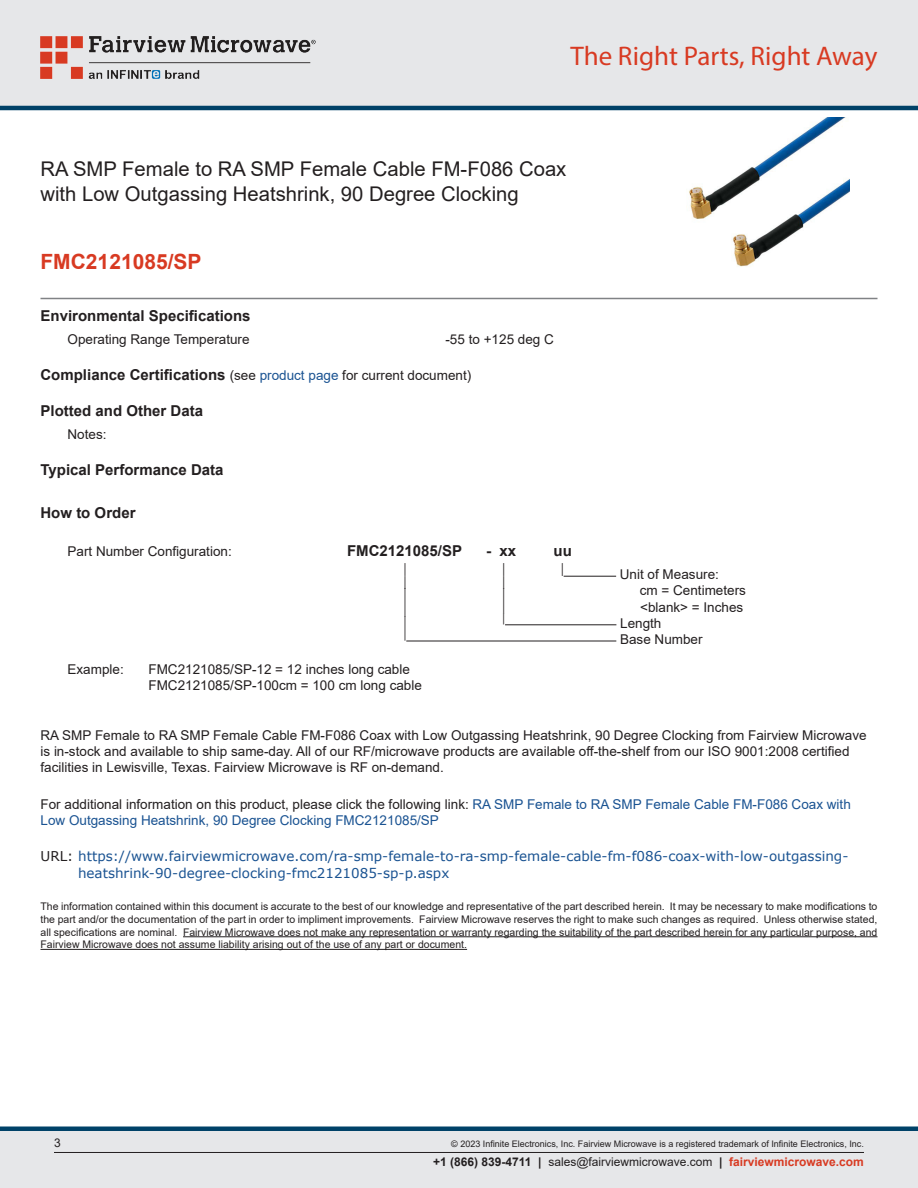
<style>
.page{position:relative;width:918px;height:1188px;background:#fff}
.page>*{position:absolute;margin:0;border:0;box-sizing:border-box;transform-origin:0 0}
.Specs_Para{font:30px "Arial";color:#231f20;scale:.33 1}
.t1{font:27px "Myriad Pro";color:#d83a22}
.Specs_Para-2{font:26.85px "Arial";color:#231f20;scale:.37 1}
.Specs_Para-3{font:25.8px "Arial";color:#231f20;scale:.39 1}
.Branded_Part_No{font:700 21px "Arial";color:#d83a22}
.Web_Description_Para{font:20.25px/24.3px "Arial";color:#231f20}
.Head1_for_Compliance{font:700 15px "Arial";color:#231f20}
.Head1{font:700 15px "Arial";color:#231f20}
.Specs_Para-4{font:700 15px "Arial";color:#231f20}
.Specs_Para-5{font:700 15px "Arial";color:#231f20;scale:1.04 1}
.Web_Description_Para-2{font:13.5px/16.2px "Arial";color:#231f20}
.Specs_Para-6{font:13.5px "Arial";color:#231f20}
.Web_Description_Para-3{font:13.5px/16.2px "Arial";color:#1a5392}
.URL_para{font:13.5px/16.2px "Verdana";color:#1a5392}
.Specs_Notes_Para{font:13.5px "Arial";color:#231f20}
.Specs_Para-7{font:13.5px "Arial";color:#231f20;scale:.75 1}
.t2{font:12px "Arial";color:#231f20}
.Specs_Para-8{font:11.25px "Arial";color:#231f20;scale:.86 1}
.t3{font:10.5px/12.6px "Arial";color:#231f20;text-align:justify}
.Copyright_disclaimer{font:9px "Arial";color:#231f20}
.s1{font-weight:400;font-size:13.5px}
.s2{font-weight:400;font-size:13.5px;color:#1a5392}
.s3{color:#231f20}
.s4{font-weight:700}
.s5{font-weight:700;color:#d83a22}
</style>
<div class="page">
<div style="left:0;top:1131px;width:918px;height:57px;background:#e6e7e9"></div>
<div style="left:0;top:1126px;width:918px;height:5px;background:#004268"></div>
<div style="left:0;top:0;width:918px;height:108px;background:#e6e7e9"></div>
<hr style="left:0;top:106px;width:918px;height:4px;background:#004268">
<img style="left:40px;top:36px;width:276px;height:42px">
<hr style="left:54px;top:1152px;width:810px;height:1px;background:#231f20">
<hr style="left:40px;top:298px;width:838px;height:1px;background:#808285">
<img style="left:689px;top:117px;width:160px;height:150px">
<hr style="left:564px;top:576px;width:52px;height:1px;background:#231f20">
<hr style="left:505px;top:624px;width:111px;height:1px;background:#231f20">
<hr style="left:406px;top:641px;width:210px;height:1px;background:#231f20">
<hr style="left:183px;top:936px;width:694px;height:1px;background:#231f20">
<hr style="left:40px;top:949px;width:427px;height:1px;background:#231f20">
<h2 class="t1" style="left:571px;top:39px;width:308px">The Right Parts, Right Away</h2>
<h1 class="Web_Description_Para" style="left:40px;top:157px;width:527px">RA SMP Female to RA SMP Female Cable FM-F086 Coax with Low Outgassing Heatshrink, 90 Degree Clocking</h1>
<p class="Branded_Part_No" style="left:40px;top:247px;width:163px">FMC2121085/SP</p>
<p class="Head1" style="left:40px;top:306px;width:212px">Environmental Specifications</p>
<p class="Specs_Para-6" style="left:68px;top:330px;width:184px">Operating Range Temperature</p>
<p class="Specs_Para-6" style="left:446px;top:330px;width:110px">-55 to +125 deg C</p>
<p class="Head1_for_Compliance" style="left:40px;top:365px;width:432px">Compliance Certifications <span class="s1">(see</span> <span class="s2">product page</span> <span class="s1">for current document)</span></p>
<p class="Head1_for_Compliance" style="left:40px;top:401px;width:164px">Plotted and Other Data</p>
<p class="Specs_Notes_Para" style="left:68px;top:425px;width:41px">Notes:</p>
<p class="Head1" style="left:40px;top:459px;width:185px">Typical Performance Data</p>
<p class="Head1" style="left:40px;top:502px;width:97px">How to Order</p>
<p class="Specs_Para-6" style="left:68px;top:542px;width:166px">Part Number Configuration:</p>
<p class="Specs_Para-4" style="left:347px;top:540px;width:117px">FMC2121085/SP</p>
<p class="Specs_Para-5" style="left:486px;top:540px;width:31px">- xx</p>
<p class="Specs_Para-4" style="left:554px;top:540px;width:20px">uu</p>
<p class="Specs_Para-7" style="left:404px;top:559px;width:5px">|</p>
<p class="Specs_Para-7" style="left:503px;top:559px;width:5px">|</p>
<p class="Specs_Para-7" style="left:561px;top:559px;width:5px">|</p>
<p class="Specs_Para-6" style="left:620px;top:565px;width:101px">Unit of Measure:</p>
<p class="Specs_Para-7" style="left:404px;top:572px;width:5px">|</p>
<p class="Specs_Para-7" style="left:503px;top:572px;width:5px">|</p>
<p class="Specs_Para-6" style="left:640px;top:581px;width:108px">cm = Centimeters</p>
<p class="Specs_Para" style="left:404px;top:579px;width:9px">|</p>
<p class="Specs_Para-2" style="left:503px;top:580px;width:9px">|</p>
<p class="Specs_Para-6" style="left:640px;top:598px;width:105px">&lt;blank&gt; = Inches</p>
<p class="Specs_Para-8" style="left:503px;top:611px;width:4px">|</p>
<p class="Specs_Para-6" style="left:620px;top:614px;width:43px">Length</p>
<p class="Specs_Para-3" style="left:404px;top:608px;width:8px">|</p>
<p class="Specs_Para-6" style="left:620px;top:630px;width:84px">Base Number</p>
<p class="Specs_Para-6" style="left:68px;top:660px;width:58px">Example:</p>
<p class="Specs_Para-6" style="left:148px;top:660px;width:263px">FMC2121085/SP-12 = 12 inches long cable</p>
<p class="Specs_Para-6" style="left:148px;top:676px;width:275px">FMC2121085/SP-100cm = 100 cm long cable</p>
<h1 class="Web_Description_Para-2" style="left:40px;top:727px;width:828px">RA SMP Female to RA SMP Female Cable FM-F086 Coax with Low Outgassing Heatshrink, 90 Degree Clocking from Fairview Microwave is in-stock and available to ship same-day. All of our RF/microwave products are available off-the-shelf from our ISO 9001:2008 certified facilities in Lewisville, Texas. Fairview Microwave is RF on-demand.</h1>
<h1 class="Web_Description_Para-3" style="left:40px;top:796px;width:812px"><span class="s3">For additional information on this product, please click the following link:</span> RA SMP Female to RA SMP Female Cable FM-F086 Coax with<br>Low Outgassing Heatshrink, 90 Degree Clocking FMC2121085/SP</h1>
<p class="URL_para" style="left:78px;top:848px;width:772px;text-indent:-38px"><span class="s3">URL:</span> https://www.fairviewmicrowave.com/ra-smp-female-to-ra-smp-female-cable-fm-f086-coax-with-low-outgassing&shy;heatshrink-90-degree-clocking-fmc2121085-sp-p.aspx</p>
<p class="t3" style="left:40px;top:900px;width:838px">The information contained within this document is accurate to the best of our knowledge and representative of the part described herein. It may be necessary to make modifications to the part and/or the documentation of the part in order to impliment improvements. Fairview Microwave reserves the right to make such changes as required. Unless otherwise stated, all specifications are nominal. Fairview Microwave does not make any representation or warranty regarding the suitability of the part described herein for any particular purpose, and Fairview Microwave does not assume liability arising out of the use of any part or document.</p>
<p class="t2" style="left:54px;top:1135px;width:8px">3</p>
<p class="Copyright_disclaimer" style="left:451px;top:1138px;width:414px">© 2023 Infinite Electronics, Inc. Fairview Microwave is a registered trademark of Infinite Electronics, Inc.</p>
<p class="t2" style="left:433px;top:1153px;width:432px"><span class="s4">+1 (866) 839-4711 |</span> sales@fairviewmicrowave.com <span class="s4">|</span> <span class="s5">fairviewmicrowave.com</span></p>
</div>
